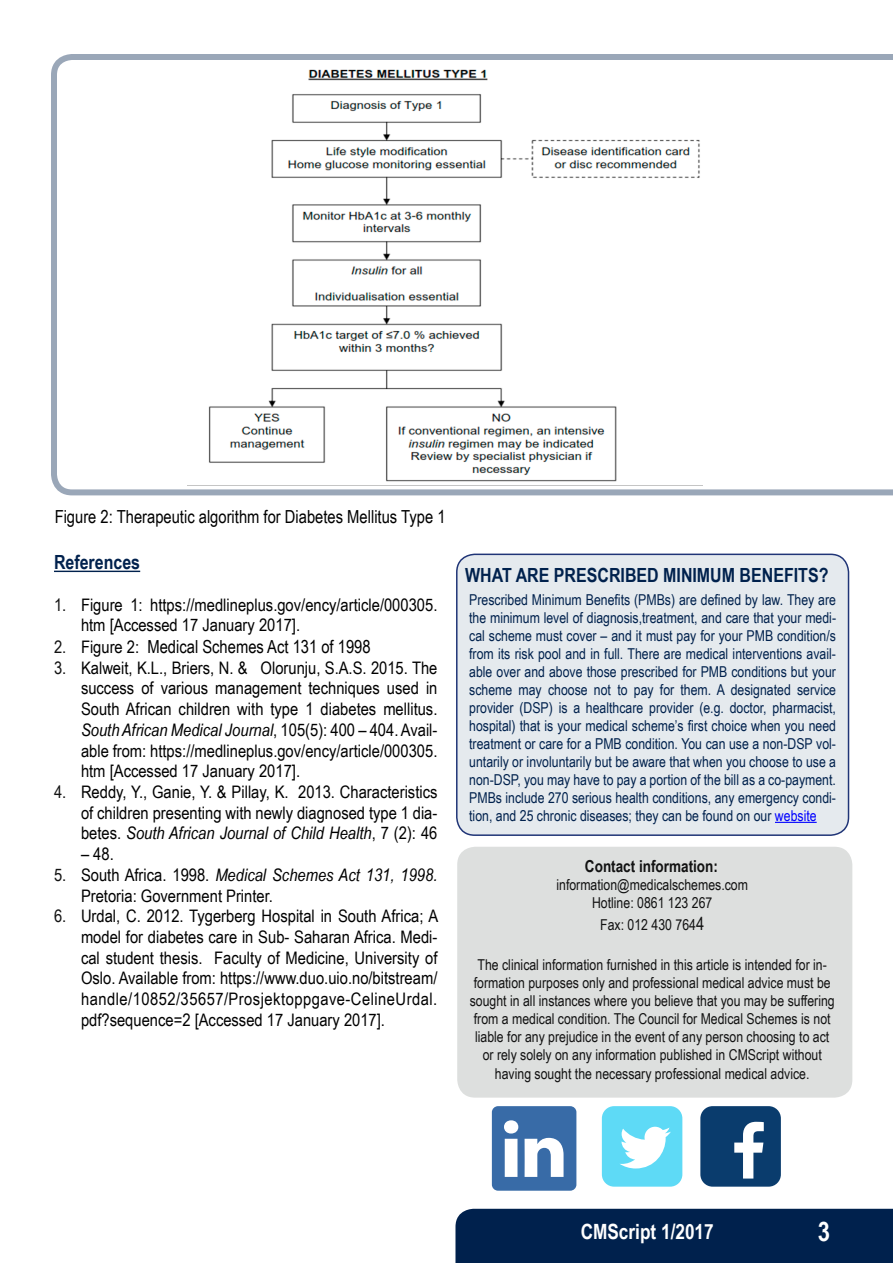
<style>
.page{position:relative;width:893px;height:1263px;background:#fff}
.page>*{position:absolute;margin:0;border:0;box-sizing:border-box;transform-origin:0 0}
.t1{font:700 27px "Arial Narrow";color:#fff}
.t2{font:700 21px "Arial Narrow";color:#fff}
.t3{font:700 19.5px "Arial Narrow";color:#00214d}
.t4{font:18px "Arial Narrow";color:#000}
.t5{font:17.25px/20.7px "Arial Narrow";color:#000;text-align:justify;scale:1.04 1}
.t6{font:700 16.5px "Arial Narrow";color:#121212}
.t7{font:15px/18px "Arial Narrow";color:#00214d;text-align:justify}
.t8{font:15px/18px "Arial Narrow";color:#121212;text-align:center}
.s1{color:#121212}
.s2{font-size:17.25px;color:#121212}
.s3{font-size:17.25px}
.s4{font-style:italic}
.s5{color:#00f}
.s6{font-size:18px}
</style>
<div class="page">
<div style="left:455px;top:1209px;width:438px;height:54px;background:#00214d"></div>
<div style="left:457px;top:554px;width:391px;height:281px;background:#e5eaee;border-radius:18px"></div>
<div style="left:456px;top:554px;width:393px;height:282px;border:2px solid #203577;border-radius:18px"></div>
<hr style="left:775px;top:822px;width:42px;height:1px;background:#00f">
<div style="left:457px;top:847px;width:395px;height:251px;background:#dddfde;border-radius:18px"></div>
<div style="left:700px;top:1106px;width:81px;height:81px;background:#0a3c6d;border-radius:12px"></div>
<svg style="left:734px;top:1122px;width:30px;height:56px"></svg>
<div style="left:602px;top:1106px;width:80px;height:81px;background:#5edaf6;border-radius:12px"></div>
<svg style="left:620px;top:1127px;width:51px;height:41px"></svg>
<svg style="left:492px;top:1106px;width:84px;height:85px"></svg>
<hr style="left:54px;top:571px;width:86px;height:1px;background:#00214d">
<svg style="left:51px;top:54px;width:842px;height:441px"></svg>
<p class="t4" style="left:55px;top:503px;width:392px">Figure 2: Therapeutic algorithm for Diabetes Mellitus Type 1</p>
<p class="t3" style="left:54px;top:548px;width:88px">References</p>
<p class="t5" style="left:81px;top:594px;width:344px;text-indent:-27px"><span class="s1">1.</span> Figure 1: https://medlineplus.gov/ency/article/000305. htm [Accessed 17 January 2017].</p>
<p class="t4" style="left:54px;top:633px;width:318px"><span class="s2">2.</span> <span class="s3">Figure 2:</span> Medical Schemes Act 131 of 1998</p>
<p class="t5" style="left:81px;top:657px;width:344px;text-indent:-27px"><span class="s1">3.</span> Kalweit, K.L., Briers, N. &amp; Olorunju, S.A.S. 2015. The success of various management techniques used in South African children with type 1 diabetes mellitus.<br><span class="s4">South African Medical Journal</span>, 105(5): 400 – 404. Avail&shy;able from: https://medlineplus.gov/ency/article/000305. htm [Accessed 17 January 2017].</p>
<p class="t5" style="left:81px;top:781px;width:344px;text-indent:-27px"><span class="s1">4.</span> Reddy, Y., Ganie, Y. &amp; Pillay, K. 2013. Characteristics of children presenting with newly diagnosed type 1 dia&shy;betes. <span class="s4">South African Journal of Child Health</span>, 7 (2): 46</p>
<p class="t5" style="left:81px;top:843px;width:33px">– 48.</p>
<p class="t5" style="left:81px;top:864px;width:344px;text-indent:-27px"><span class="s1">5.</span> South Africa. 1998. <span class="s4">Medical Schemes Act 131, 1998.<br></span>Pretoria: Government Printer.</p>
<p class="t5" style="left:81px;top:905px;width:345px;text-indent:-27px"><span class="s1">6.</span> Urdal, C. 2012. Tygerberg Hospital in South Africa; A model for diabetes care in Sub- Saharan Africa. Medi&shy;cal student thesis. Faculty of Medicine, University of Oslo. Available from: https://www.duo.uio.no/bitstream/ handle/10852/35657/Prosjektoppgave-CelineUrdal. pdf?sequence=2 [Accessed 17 January 2017].</p>
<p class="t3" style="left:465px;top:560px;width:365px">WHAT ARE PRESCRIBED MINIMUM BENEFITS?</p>
<p class="t7" style="left:469px;top:590px;width:368px">Prescribed Minimum Benefits (PMBs) are defined by law. They are the minimum level of diagnosis,treatment, and care that your medi&shy;cal scheme must cover – and it must pay for your PMB condition/s from its risk pool and in full. There are medical interventions avail&shy;able over and above those prescribed for PMB conditions but your scheme may choose not to pay for them. A designated service provider (DSP) is a healthcare provider (e.g. doctor, pharmacist, hospital) that is your medical scheme’s first choice when you need treatment or care for a PMB condition. You can use a non-DSP vol&shy;untarily or involuntarily but be aware that when you choose to use a non-DSP, you may have to pay a portion of the bill as a co-payment.<br>PMBs include 270 serious health conditions, any emergency condi&shy;tion, and 25 chronic diseases; they can be found on our <span class="s5">website</span></p>
<p class="t6" style="left:585px;top:854px;width:135px">Contact information:</p>
<p class="t8" style="left:556px;top:875px;width:193px">information@medicalschemes.com<br>Hotline: 0861 123 267</p>
<p class="t8" style="left:600px;top:915px;width:105px">Fax: 012 430 764<span class="s6">4</span></p>
<p class="t8" style="left:470px;top:955px;width:366px">The clinical information furnished in this article is intended for in&shy;formation purposes only and professional medical advice must be sought in all instances where you believe that you may be suffering from a medical condition. The Council for Medical Schemes is not liable for any prejudice in the event of any person choosing to act or rely solely on any information published in CMScript without</p>
<p class="t8" style="left:495px;top:1064px;width:316px">having sought the necessary professional medical advice.</p>
<p class="t2" style="left:581px;top:1216px;width:135px">CMScript 1/2017</p>
<h1 class="t1" style="left:818px;top:1211px;width:14px">3</h1>
</div>
